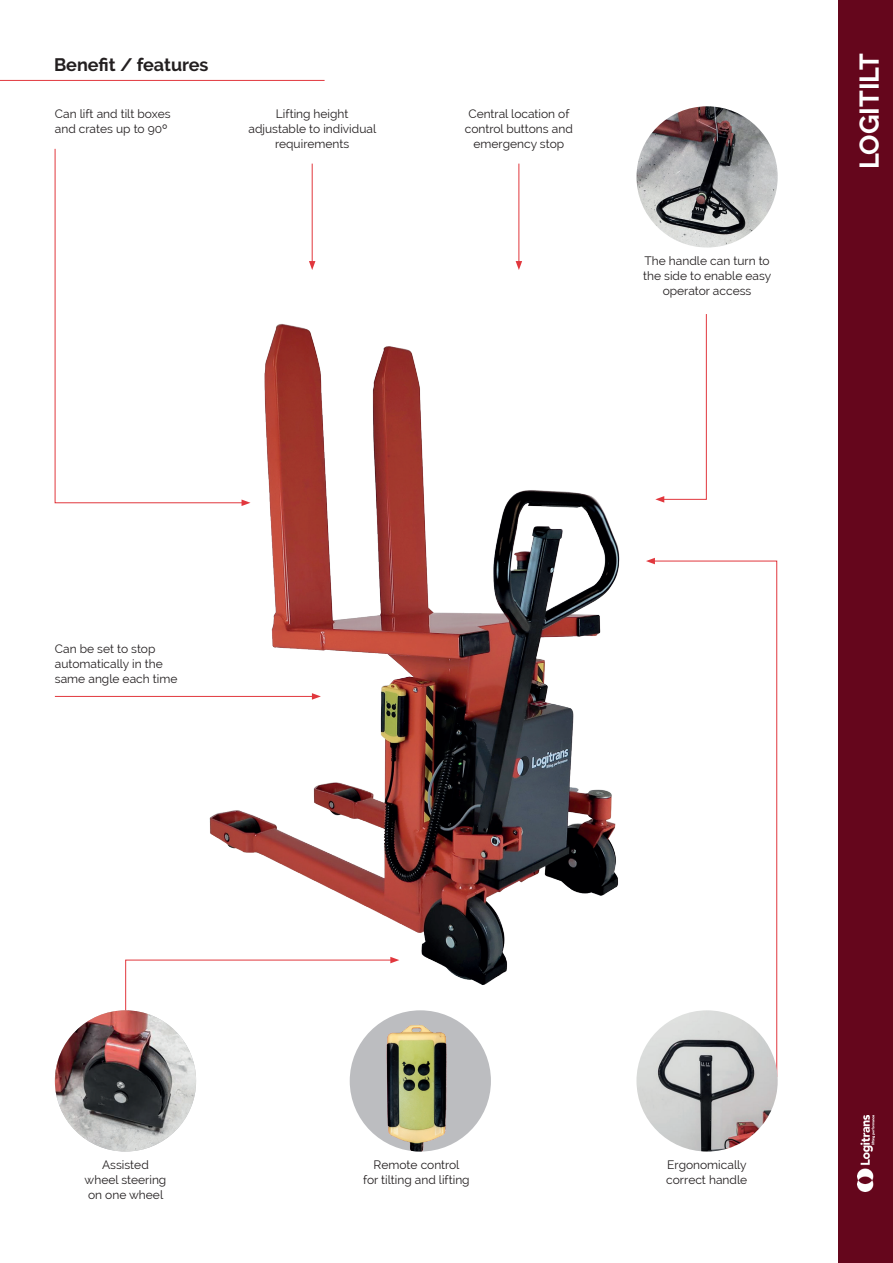
<style>
.page{position:relative;width:893px;height:1263px;background:#fff}
.page>*{position:absolute;margin:0;border:0;box-sizing:border-box;transform-origin:0 0}
.t1{font:700 27px "Raleway";color:#fff}
.t2{font:700 18px "Raleway";color:#231f20}
.t3{font:12px/15px "Raleway";color:#231f20;text-align:center}
</style>
<div class="page">
<div style="left:839px;top:0;width:54px;height:1263px;background:#65061c"></div>
<img style="left:857px;top:1116px;width:17px;height:76px">
<hr style="left:0;top:80px;width:325px;height:1px;background:#e1373d">
<svg style="left:125px;top:959px;width:274px;height:120px"></svg>
<img style="left:55px;top:1010px;width:141px;height:141px;border-radius:71px">
<hr style="left:312px;top:164px;width:1px;height:99px;background:#e1373d">
<svg style="left:309px;top:261px;width:6px;height:9px"></svg>
<svg style="left:654px;top:561px;width:123px;height:505px"></svg>
<svg style="left:646px;top:558px;width:9px;height:6px"></svg>
<img style="left:636px;top:1010px;width:142px;height:141px;border-radius:71px">
<div style="left:350px;top:1010px;width:141px;height:141px;background:#bcbdc0;border-radius:50%"></div>
<img style="left:384px;top:1025px;width:63px;height:126px">
<svg style="left:655px;top:314px;width:52px;height:189px"></svg>
<img style="left:206px;top:324px;width:414px;height:667px">
<hr style="left:519px;top:164px;width:1px;height:99px;background:#e1373d">
<svg style="left:516px;top:261px;width:6px;height:9px"></svg>
<img style="left:636px;top:106px;width:142px;height:141px;border-radius:71px">
<hr style="left:55px;top:696px;width:259px;height:1px;background:#e1373d">
<svg style="left:312px;top:693px;width:9px;height:7px"></svg>
<svg style="left:55px;top:148px;width:189px;height:355px"></svg>
<svg style="left:242px;top:499px;width:8px;height:7px"></svg>
<h2 class="t2" style="left:54px;top:54px;width:156px">Benefit / features</h2>
<p class="t3" style="left:55px;top:106px;width:117px;text-align:left">Can lift and tilt boxes and crates up to 90º</p>
<p class="t3" style="left:248px;top:106px;width:129px">Lifting height adjustable to individual requirements</p>
<p class="t3" style="left:465px;top:106px;width:109px">Central location of control buttons and emergency stop</p>
<p class="t3" style="left:643px;top:253px;width:130px">The handle can turn to the side to enable easy operator access</p>
<h1 class="t1" style="left:854px;top:169px;width:117px;rotate:-90deg">LOGITILT</h1>
<p class="t3" style="left:55px;top:642px;width:124px;text-align:left">Can be set to stop automatically in the same angle each time</p>
<p class="t3" style="left:85px;top:1157px;width:83px">Assisted wheel steering on one wheel</p>
<p class="t3" style="left:363px;top:1157px;width:108px">Remote control<br>for tilting and lifting</p>
<p class="t3" style="left:666px;top:1157px;width:82px;text-align:left">Ergonomically correct handle</p>
</div>
